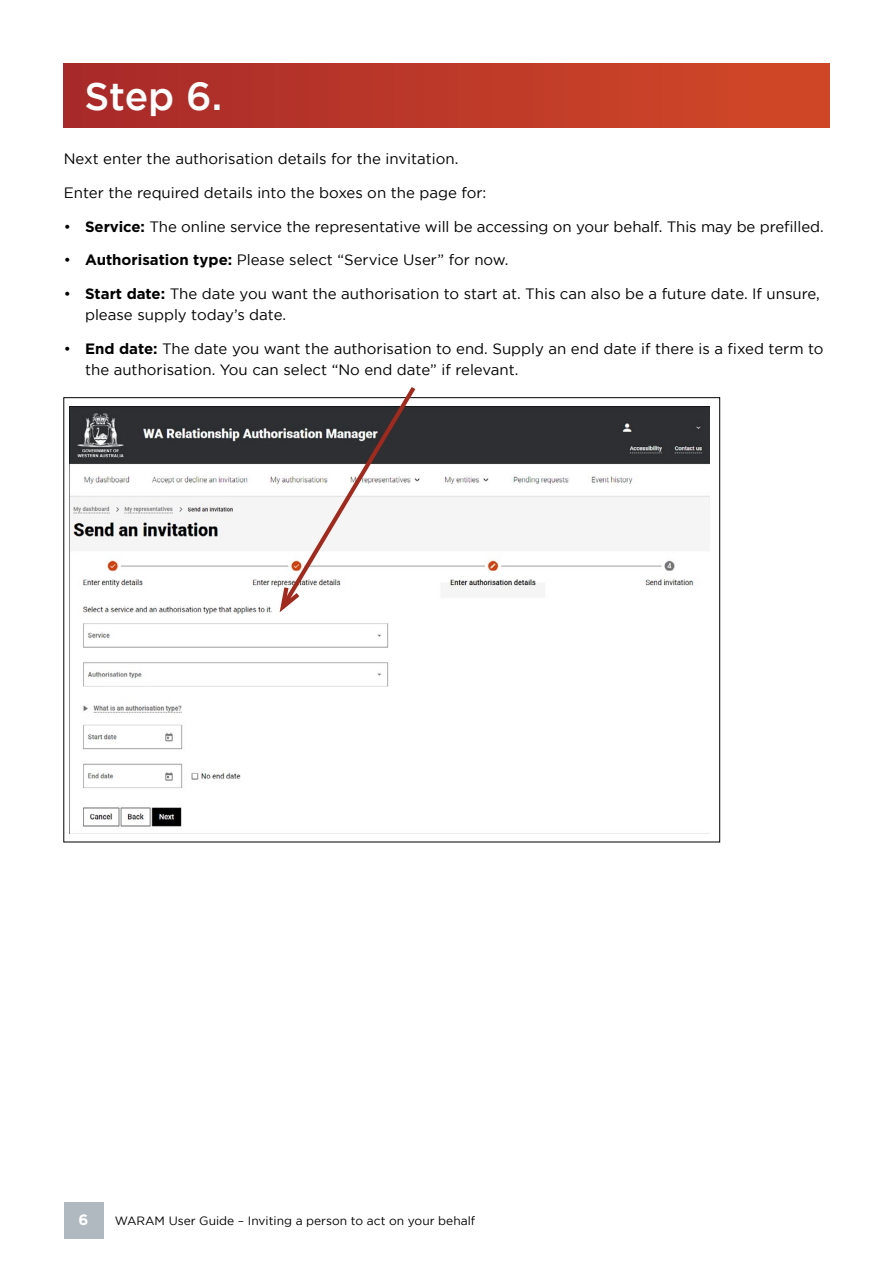
<style>
.page{position:relative;width:893px;height:1263px;background:#fff}
.page>*{position:absolute;margin:0;border:0;box-sizing:border-box;transform-origin:0 0}
.Heading_1_Steps{font:500 39px "Gotham";color:#fff}
.Body_copy{font:15px/21px "Gotham";color:#000}
.t1{font:700 15px "Gotham";color:#fff}
.t2{font:12px "Gotham";color:#000}
.s1{font-weight:700}
</style>
<div class="page">
<div style="left:64px;top:64px;width:765px;height:64px;background:linear-gradient(to right,#a7292a,#d24927)"></div>
<div style="left:64px;top:1202px;width:39px;height:37px;background:#b0b8c0"></div>
<img style="left:70px;top:406px;width:640px;height:421px">
<svg style="left:276px;top:387px;width:143px;height:231px"></svg>
<p class="Heading_1_Steps" style="left:85px;top:74px;width:139px">Step 6.</p>
<p class="Body_copy" style="left:64px;top:148px;width:396px">Next enter the authorisation details for the invitation.</p>
<p class="Body_copy" style="left:64px;top:182px;width:424px">Enter the required details into the boxes on the page for:</p>
<p class="Body_copy" style="left:64px;top:215px;width:761px">• <span class="s1">Service:</span> The online service the representative will be accessing on your behalf. This may be prefilled.</p>
<p class="Body_copy" style="left:64px;top:249px;width:446px">• <span class="s1">Authorisation type:</span> Please select “Service User” for now.</p>
<p class="Body_copy" style="left:85px;top:283px;width:736px;text-indent:-21px">• <span class="s1">Start date:</span> The date you want the authorisation to start at. This can also be a future date. If unsure, please supply today’s date.</p>
<p class="Body_copy" style="left:85px;top:338px;width:740px;text-indent:-21px">• <span class="s1">End date:</span> The date you want the authorisation to end. Supply an end date if there is a fixed term to the authorisation. You can select “No end date” if relevant.</p>
<p class="t1" style="left:79px;top:1211px;width:11px">6</p>
<p class="t2" style="left:115px;top:1214px;width:362px">WARAM User Guide – Inviting a person to act on your behalf</p>
</div>
